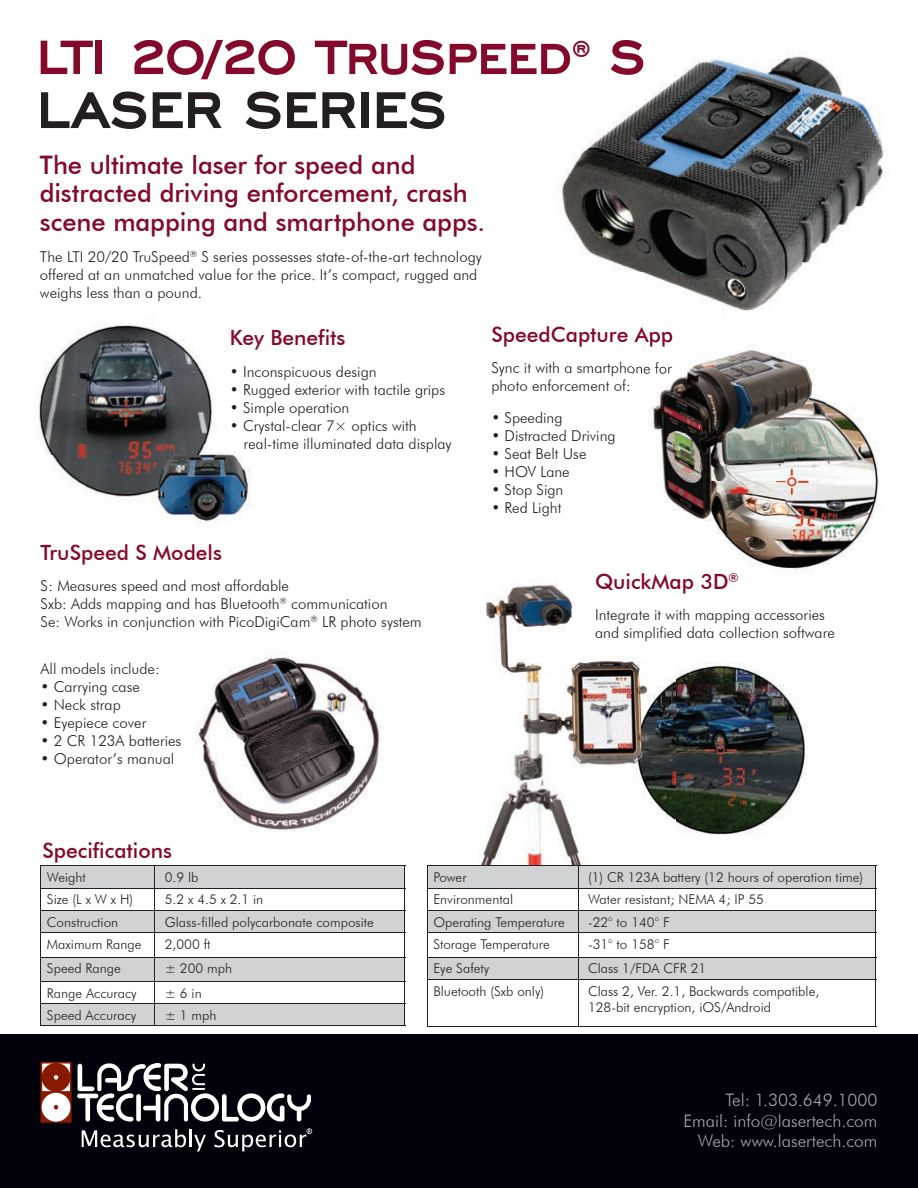
<style>
.page{position:relative;width:918px;height:1188px;background:#fff}
.page>*{position:absolute;margin:0;border:0;box-sizing:border-box;transform-origin:0 0}
.t1{font:700 67.5px "Engravers Gothic";letter-spacing:.005em;color:#231f20}
.t2{font:700 63px "Engravers Gothic";letter-spacing:-.04em;color:#830a2b}
.t3{font:500 25.5px/28.5px "Futura BT";color:#830a2b}
.t4{font:500 21px "Futura BT";color:#830a2b}
.t5{font:300 17.25px/20.7px "Futura BT";color:#a8a9ad;text-align:right}
.t6{font:300 15px/18px "Futura BT";color:#231f20}
.t7{font:300 13.5px/16.2px "Futura BT";color:#231f20}
.s1{font-size:57px}
</style>
<div class="page">
<div style="left:0;top:1035px;width:918px;height:153px;background:#00010a"></div>
<svg style="left:43px;top:1065px;width:26px;height:25px"></svg>
<div style="left:40px;top:1062px;width:32px;height:31px;border:2px solid #891a02"></div>
<div style="left:42px;top:1063px;width:28px;height:29px;background:#891a02;border-radius:50%"></div>
<svg style="left:54px;top:1075px;width:4px;height:5px"></svg>
<svg style="left:40px;top:1092px;width:32px;height:31px"></svg>
<div style="left:42px;top:1093px;width:28px;height:29px;background:#fff;border-radius:50%"></div>
<svg style="left:54px;top:1105px;width:4px;height:4px"></svg>
<svg style="left:77px;top:1063px;width:234px;height:59px"></svg>
<svg style="left:82px;top:1129px;width:124px;height:22px"></svg>
<svg style="left:215px;top:1128px;width:97px;height:23px"></svg>
<img style="left:634px;top:662px;width:172px;height:173px">
<img style="left:486px;top:580px;width:189px;height:89px">
<img style="left:495px;top:669px;width:139px;height:155px">
<img style="left:480px;top:824px;width:195px;height:41px">
<img style="left:596px;top:580px;width:79px;height:14px">
<img style="left:37px;top:323px;width:179px;height:133px">
<img style="left:52px;top:456px;width:99px;height:44px">
<img style="left:204px;top:445px;width:47px;height:77px">
<img style="left:159px;top:503px;width:45px;height:22px">
<svg style="left:245px;top:445px;width:12px;height:7px"></svg>
<img style="left:151px;top:445px;width:72px;height:58px">
<img style="left:195px;top:652px;width:187px;height:180px">
<hr style="left:41px;top:865px;width:114px;height:1px;background:#231f20">
<hr style="left:155px;top:865px;width:250px;height:1px;background:#231f20">
<svg style="left:41px;top:866px;width:364px;height:159px"></svg>
<hr style="left:41px;top:1025px;width:114px;height:1px;background:#231f20">
<hr style="left:155px;top:1025px;width:250px;height:1px;background:#231f20">
<div style="left:428px;top:866px;width:448px;height:22px;background:#d1d2d4"></div>
<svg style="left:428px;top:889px;width:448px;height:137px"></svg>
<hr style="left:427px;top:865px;width:151px;height:1px;background:#231f20">
<hr style="left:578px;top:865px;width:298px;height:1px;background:#231f20">
<hr style="left:427px;top:888px;width:151px;height:1px;background:#231f20">
<hr style="left:578px;top:888px;width:298px;height:1px;background:#231f20">
<hr style="left:427px;top:910px;width:151px;height:1px;background:#231f20">
<hr style="left:578px;top:910px;width:298px;height:1px;background:#231f20">
<hr style="left:427px;top:932px;width:151px;height:1px;background:#231f20">
<hr style="left:578px;top:932px;width:298px;height:1px;background:#231f20">
<hr style="left:427px;top:957px;width:151px;height:1px;background:#231f20">
<svg style="left:427px;top:866px;width:1px;height:113px"></svg>
<hr style="left:578px;top:957px;width:298px;height:1px;background:#231f20">
<svg style="left:578px;top:866px;width:1px;height:113px"></svg>
<hr style="left:427px;top:979px;width:151px;height:1px;background:#231f20">
<hr style="left:427px;top:980px;width:1px;height:46px;background:#231f20">
<hr style="left:578px;top:979px;width:298px;height:1px;background:#231f20">
<hr style="left:578px;top:980px;width:1px;height:46px;background:#231f20">
<hr style="left:876px;top:980px;width:1px;height:46px;background:#231f20">
<hr style="left:427px;top:1026px;width:151px;height:1px;background:#231f20">
<hr style="left:578px;top:1026px;width:298px;height:1px;background:#231f20">
<img style="left:558px;top:52px;width:331px;height:259px">
<img style="left:826px;top:402px;width:53px;height:78px">
<img style="left:792px;top:480px;width:87px;height:93px">
<img style="left:718px;top:530px;width:74px;height:39px">
<img style="left:648px;top:337px;width:81px;height:96px">
<img style="left:729px;top:349px;width:84px;height:37px">
<img style="left:660px;top:433px;width:40px;height:86px">
<img style="left:634px;top:337px;width:38px;height:10px">
<img style="left:633px;top:362px;width:39px;height:15px">
<img style="left:700px;top:386px;width:126px;height:144px">
<h2 class="t2" style="left:36px;top:23px;width:611px">LTI 20/20 T<span class="s1">RU</span>S<span class="s1">PEED</span><sup>®</sup> S</h2>
<h1 class="t1" style="left:36px;top:74px;width:412px">LASER SERIES</h1>
<h3 class="t3" style="left:40px;top:150px;width:447px">The ultimate laser for speed and distracted driving enforcement, crash scene mapping and smartphone apps.</h3>
<p class="t6" style="left:40px;top:248px;width:443px">The LTI 20/20 TruSpeed<sup>®</sup> S series possesses state-of-the-art technology offered at an unmatched value for the price. It’s compact, rugged and weighs less than a pound.</p>
<h3 class="t4" style="left:230px;top:325px;width:117px">Key Benefits</h3>
<p class="t6" style="left:230px;top:362px;width:148px">• Inconspicuous design</p>
<p class="t6" style="left:230px;top:380px;width:217px">• Rugged exterior with tactile grips</p>
<p class="t6" style="left:230px;top:398px;width:121px">• Simple operation</p>
<p class="t6" style="left:243px;top:416px;width:210px;text-indent:-14px">• Crystal-clear 7× optics with real-time illuminated data display</p>
<h3 class="t4" style="left:491px;top:322px;width:183px">SpeedCapture App</h3>
<p class="t6" style="left:491px;top:359px;width:182px">Sync it with a smartphone for photo enforcement of:</p>
<p class="t6" style="left:491px;top:409px;width:73px">• Speeding</p>
<p class="t6" style="left:491px;top:427px;width:126px">• Distracted Driving</p>
<p class="t6" style="left:491px;top:445px;width:97px">• Seat Belt Use</p>
<p class="t6" style="left:491px;top:463px;width:80px">• HOV Lane</p>
<p class="t6" style="left:491px;top:481px;width:74px">• Stop Sign</p>
<p class="t6" style="left:491px;top:499px;width:72px">• Red Light</p>
<h3 class="t4" style="left:41px;top:539px;width:183px">TruSpeed S Models</h3>
<p class="t6" style="left:41px;top:577px;width:383px">S: Measures speed and most affordable<br>Sxb: Adds mapping and has Bluetooth<sup>®</sup> communication<br>Se: Works in conjunction with PicoDigiCam<sup>®</sup> LR photo system</p>
<p class="t6" style="left:41px;top:659px;width:121px">All models include:</p>
<p class="t6" style="left:41px;top:677px;width:101px">• Carrying case</p>
<p class="t6" style="left:41px;top:695px;width:82px">• Neck strap</p>
<p class="t6" style="left:41px;top:713px;width:107px">• Eyepiece cover</p>
<p class="t6" style="left:41px;top:731px;width:142px">• 2 CR 123A batteries</p>
<p class="t6" style="left:41px;top:749px;width:135px">• Operator’s manual</p>
<h3 class="t4" style="left:595px;top:569px;width:145px">QuickMap 3D<sup>®</sup></h3>
<p class="t6" style="left:595px;top:606px;width:241px">Integrate it with mapping accessories and simplified data collection software</p>
<h3 class="t4" style="left:42px;top:838px;width:131px">Specifications</h3>
<p class="t7" style="left:47px;top:869px;width:40px">Weight</p>
<p class="t7" style="left:165px;top:869px;width:35px">0.9 lb</p>
<p class="t7" style="left:47px;top:891px;width:88px">Size (L x W x H)</p>
<p class="t7" style="left:165px;top:891px;width:100px">5.2 x 4.5 x 2.1 in</p>
<p class="t7" style="left:47px;top:914px;width:73px">Construction</p>
<p class="t7" style="left:165px;top:914px;width:211px">Glass-filled polycarbonate composite</p>
<p class="t7" style="left:47px;top:936px;width:96px">Maximum Range</p>
<p class="t7" style="left:165px;top:936px;width:47px">2,000 ft</p>
<p class="t7" style="left:47px;top:960px;width:75px">Speed Range</p>
<p class="t7" style="left:165px;top:960px;width:69px">± 200 mph</p>
<p class="t7" style="left:47px;top:985px;width:91px">Range Accuracy</p>
<p class="t7" style="left:165px;top:985px;width:38px">± 6 in</p>
<p class="t7" style="left:47px;top:1007px;width:91px">Speed Accuracy</p>
<p class="t7" style="left:165px;top:1007px;width:53px">± 1 mph</p>
<p class="t7" style="left:433px;top:869px;width:35px">Power</p>
<p class="t7" style="left:588px;top:869px;width:277px">(1) CR 123A battery (12 hours of operation time)</p>
<p class="t7" style="left:433px;top:891px;width:81px">Environmental</p>
<p class="t7" style="left:588px;top:891px;width:177px">Water resistant; NEMA 4; IP 55</p>
<p class="t7" style="left:433px;top:914px;width:133px">Operating Temperature</p>
<p class="t7" style="left:588px;top:914px;width:83px">-22° to 140° F</p>
<p class="t7" style="left:433px;top:936px;width:118px">Storage Temperature</p>
<p class="t7" style="left:588px;top:936px;width:83px">-31° to 158° F</p>
<p class="t7" style="left:433px;top:960px;width:57px">Eye Safety</p>
<p class="t7" style="left:588px;top:960px;width:120px">Class 1/FDA CFR 21</p>
<p class="t7" style="left:433px;top:983px;width:112px">Bluetooth (Sxb only)</p>
<p class="t7" style="left:588px;top:983px;width:233px">Class 2, Ver. 2.1, Backwards compatible,<br>128-bit encryption, iOS/Android</p>
<p class="t5" style="left:683px;top:1089px;width:196px">Tel: 1.303.649.1000<br>Email: info@lasertech.com<br>Web: www.lasertech.com</p>
</div>
